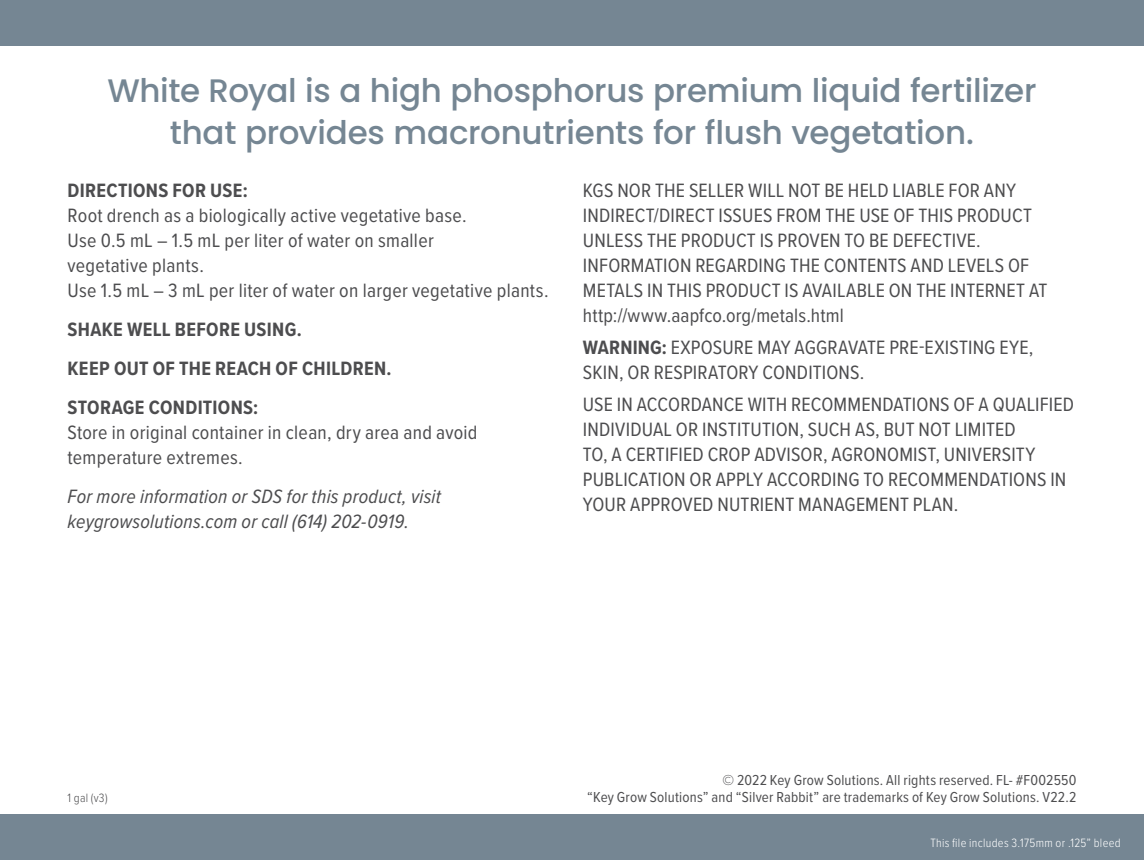
<style>
.page{position:relative;width:1144px;height:860px;background:#fff}
.page>*{position:absolute;margin:0;border:0;box-sizing:border-box;transform-origin:0 0}
.Call_Out{font:500 32.5px/42.5px "Poppins";letter-spacing:-.01em;color:#758693;text-align:center}
.Disclaimer{font:20px/25px "Proxima Nova Cond";letter-spacing:.005em;color:#4d4d4f}
.Body{font:20px/25px "Proxima Nova Cond";letter-spacing:.015em;color:#4d4d4f}
.Body-2{font:italic 20px/25px "Proxima Nova Cond";letter-spacing:.01em;color:#4d4d4f}
.Body-3{font:700 20px "Proxima Nova Cond";letter-spacing:.02em;color:#4d4d4f}
.Copyright{font:15px/17.5px "Proxima Nova Cond";letter-spacing:.015em;color:#4d4d4f;text-align:right}
.Back_size_label{font:300 12.5px "Proxima Nova Cond";letter-spacing:.025em;color:#fff}
.Back_size_label-2{font:300 12.5px "Proxima Nova Cond";color:#4d4d4f}
.s1{font-weight:700}
</style>
<div class="page">
<div style="left:0;top:0;width:1143px;height:45px;background:#758693"></div>
<div style="left:0;top:815px;width:1143px;height:45px;background:#758693"></div>
<p class="Call_Out" style="left:107px;top:69px;width:930px">White Royal is a high phosphorus premium liquid fertilizer that provides macronutrients for flush vegetation.</p>
<p class="Body" style="left:68px;top:177px;width:482px"><span class="s1">DIRECTIONS FOR USE:<br></span>Root drench as a biologically active vegetative base.<br>Use 0.5 mL – 1.5 mL per liter of water on smaller<br>vegetative plants.<br>Use 1.5 mL – 3 mL per liter of water on larger vegetative plants.</p>
<p class="Body-3" style="left:68px;top:314px;width:236px">SHAKE WELL BEFORE USING.</p>
<p class="Body-3" style="left:68px;top:354px;width:325px">KEEP OUT OF THE REACH OF CHILDREN.</p>
<p class="Body" style="left:68px;top:394px;width:411px"><span class="s1">STORAGE CONDITIONS:<br></span>Store in original container in clean, dry area and avoid temperature extremes.</p>
<p class="Body-2" style="left:68px;top:483px;width:375px">For more information or SDS for this product, visit keygrowsolutions.com or call (614) 202-0919.</p>
<p class="Disclaimer" style="left:583px;top:177px;width:466px">KGS NOR THE SELLER WILL NOT BE HELD LIABLE FOR ANY INDIRECT/DIRECT ISSUES FROM THE USE OF THIS PRODUCT UNLESS THE PRODUCT IS PROVEN TO BE DEFECTIVE.<br>INFORMATION REGARDING THE CONTENTS AND LEVELS OF METALS IN THIS PRODUCT IS AVAILABLE ON THE INTERNET AT http://www.aapfco.org/metals.html</p>
<p class="Disclaimer" style="left:583px;top:334px;width:452px"><span class="s1">WARNING:</span> EXPOSURE MAY AGGRAVATE PRE-EXISTING EYE,<br>SKIN, OR RESPIRATORY CONDITIONS.</p>
<p class="Disclaimer" style="left:583px;top:391px;width:492px">USE IN ACCORDANCE WITH RECOMMENDATIONS OF A QUALIFIED INDIVIDUAL OR INSTITUTION, SUCH AS, BUT NOT LIMITED<br>TO, A CERTIFIED CROP ADVISOR, AGRONOMIST, UNIVERSITY PUBLICATION OR APPLY ACCORDING TO RECOMMENDATIONS IN YOUR APPROVED NUTRIENT MANAGEMENT PLAN.</p>
<p class="Back_size_label-2" style="left:68px;top:789px;width:42px">1 gal (v3)</p>
<p class="Copyright" style="left:587px;top:770px;width:491px">© 2022 Key Grow Solutions. All rights reserved. FL- #F002550<br>“Key Grow Solutions” and “Silver Rabbit” are trademarks of Key Grow Solutions. V22.2</p>
<p class="Back_size_label" style="left:930px;top:834px;width:192px">This file includes 3.175mm or .125” bleed</p>
</div>
